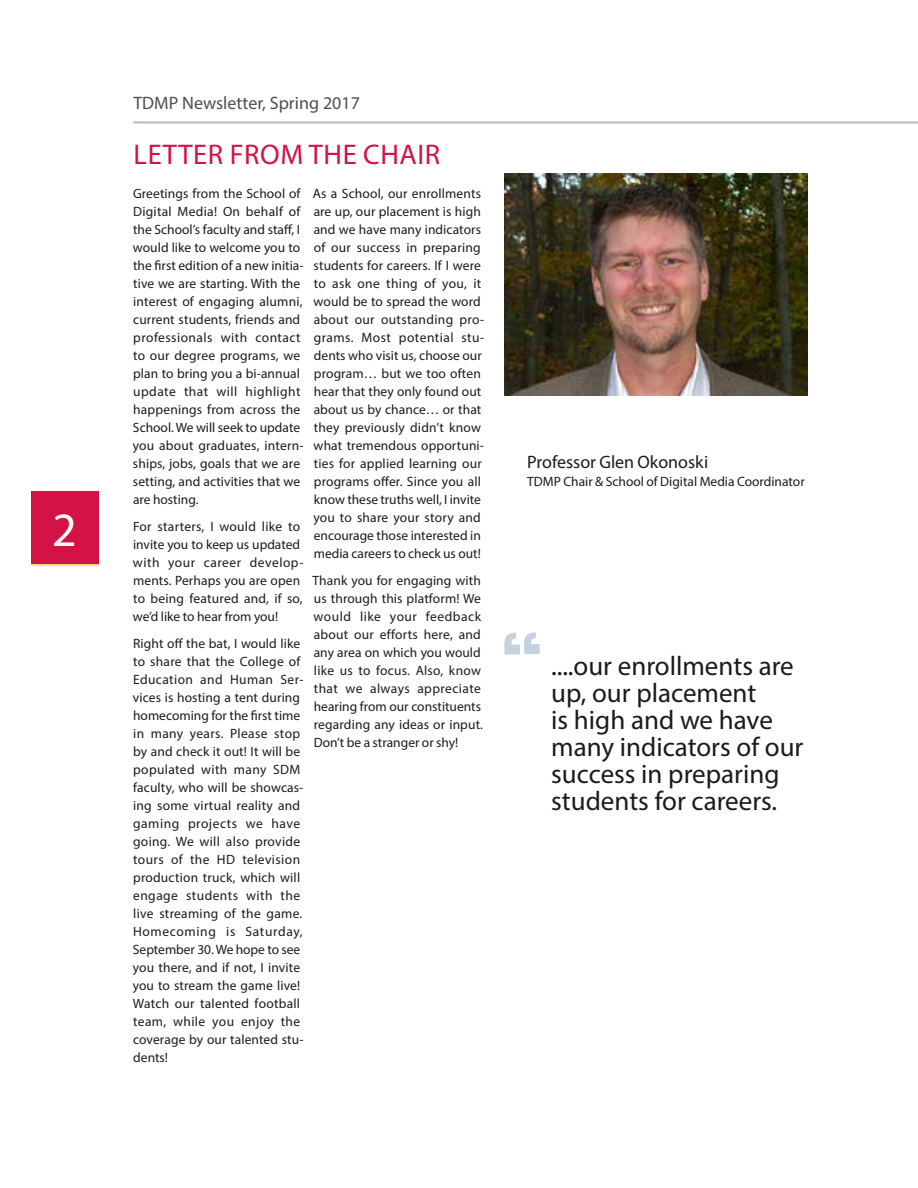
<style>
.page{position:relative;width:918px;height:1188px;background:#fff}
.page>*{position:absolute;margin:0;border:0;box-sizing:border-box;transform-origin:0 0}
.t1{font:48px "Myriad Pro";color:#fff}
.t2{font:28.5px "Myriad Pro";letter-spacing:.02em;color:#d31245}
.t3{font:27px/27px "Myriad Pro";color:#1b1a1e}
.t4{font:18px "Myriad Pro";color:#514d4f}
.t5{font:18px "Myriad Pro";color:#1b1a1e}
.t6{font:13.5px/18px "Myriad Pro";letter-spacing:.01em;color:#1b1a1e}
.s1{color:#140f0e}
</style>
<div class="page">
<svg style="left:504px;top:632px;width:36px;height:23px"></svg>
<img style="left:504px;top:173px;width:304px;height:222px">
<hr style="left:133px;top:121px;width:785px;height:3px;background:#c1bbba">
<div style="left:31px;top:491px;width:67px;height:73px;background:#d31245"></div>
<h1 class="t1" style="left:52px;top:500px;width:26px">2</h1>
<h3 class="t4" style="left:133px;top:92px;width:228px">TDMP Newsletter, Spring 2017</h3>
<h2 class="t2" style="left:134px;top:137px;width:308px">LETTER FROM THE CHAIR</h2>
<p class="t6" style="left:133px;top:184px;width:172px">Greetings from the School of<br>Digital Media! On behalf of the School’s faculty and staff, I would like to welcome you to the first edition of a new initia&shy;tive we are starting. With the interest of engaging alumni, current students, friends and professionals with contact to our degree programs, we plan to bring you a bi-annual update that will highlight happenings from across the<br>School. We will seek to update you about graduates, intern&shy;ships, jobs, goals that we are setting, and activities that we are hosting.</p>
<p class="t6" style="left:133px;top:517px;width:172px">For starters, I would like to invite you to keep us updated with your career develop&shy;ments. Perhaps you are open to being featured and, if so, we’d like to hear from you!</p>
<p class="t6" style="left:133px;top:634px;width:172px">Right off the bat, I would like to share that the College of<br>Education and Human Ser&shy;vices is hosting a tent during homecoming for the first time in many years. Please stop by and check it out! It will be populated with many SDM faculty, who will be showcas&shy;ing some virtual reality and gaming projects we have going. We will also provide tours of the HD television production truck, which will engage students with the live streaming of the game.<br>Homecoming is Saturday,<br>September 30. We hope to see you there, and if not, I invite you to stream the game live!<br>Watch our talented football team, while you enjoy the coverage by our talented stu&shy;dents!</p>
<p class="t6" style="left:313px;top:184px;width:173px">As a School, our enrollments are up, our placement is high and we have many indicators of our success in preparing students for careers. If I were to ask one thing of you, it would be to spread the word about our outstanding pro&shy;grams. Most potential stu&shy;dents who visit us, choose our program… but we too often hear that they only found out about us by chance… or that they previously didn’t know what tremendous opportuni&shy;ties for applied learning our programs offer. Since you all know these truths well, I invite you to share your story and encourage those interested in media careers to check us out!</p>
<p class="t6" style="left:312px;top:571px;width:172px">Thank you for engaging with us through this platform! We would like your feedback about our efforts here, and any area on which you would like us to focus. Also, know that we always appreciate hearing from our constituents regarding any ideas or input.<br>Don’t be a stranger or shy!</p>
<h3 class="t5" style="left:527px;top:451px;width:182px">Professor Glen Okonoski</h3>
<p class="t6" style="left:527px;top:472px;width:279px">TDMP Chair &amp; School of Digital Media Coordinator</p>
<h3 class="t3" style="left:551px;top:652px;width:254px"><span class="s1">....</span>our enrollments are up, our placement<br>is high and we have many indicators of our success in preparing students for careers.</h3>
</div>
